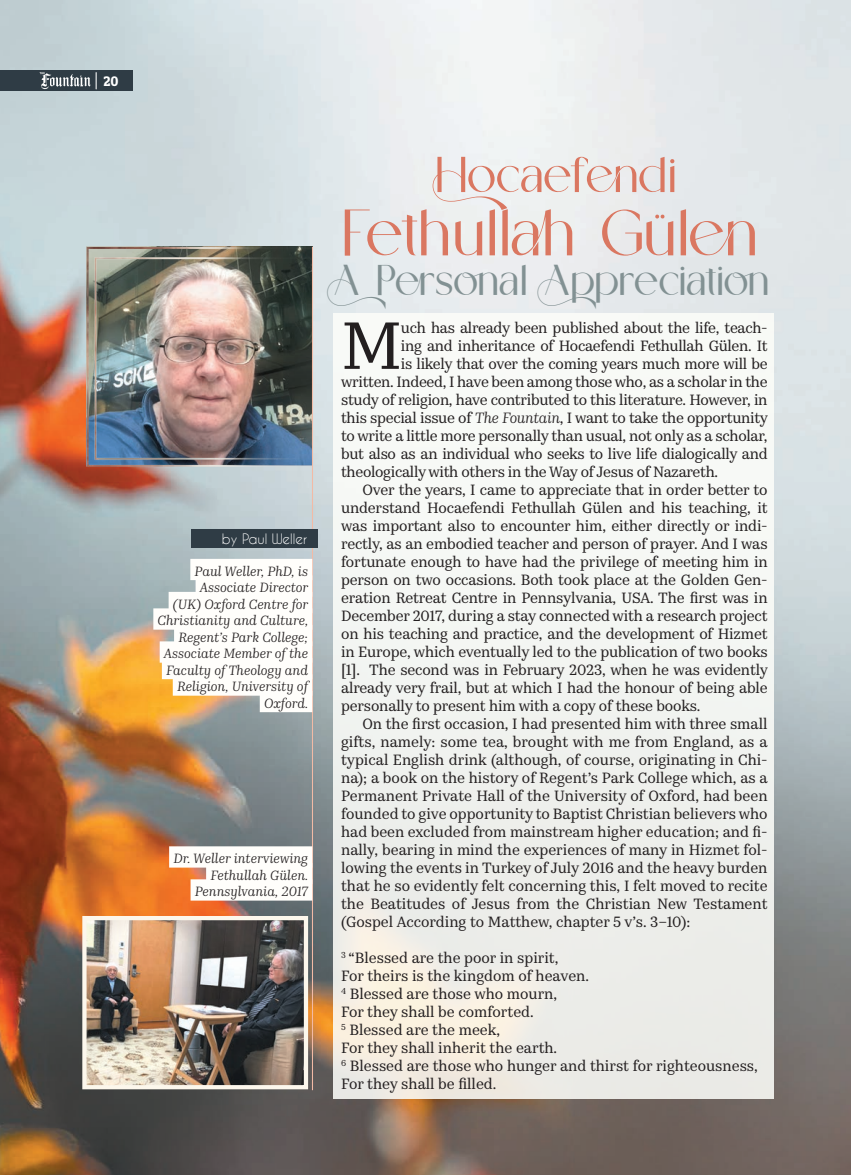
<style>
.page{position:relative;width:851px;height:1175px;background:#fff}
.page>*{position:absolute;margin:0;border:0;box-sizing:border-box;transform-origin:0 0}
._02_Fountain_first_paragraph{font:67.2px "Kazimir Text";color:#231f20}
.t1{font:65.55px "Vionie";letter-spacing:-.045em;color:#da7761}
.t2{font:43.05px "Vionie";letter-spacing:-.05em;color:#829193}
._01_Fountain_main_text{font:15px/18px "Kazimir Text";color:#231f20;text-align:justify}
._02_Fountain_first_paragraph-2{font:15px "Kazimir Text";letter-spacing:-.02em;color:#231f20}
.t3{font:700 15px "Zine Slab Dis";color:#fff}
.FFF_Note{font:italic 13.5px "Kazimir Text";color:#231f20}
.FF_Note{font:13.5px "Caviar Dreams";color:#fff}
.s1{font-style:italic}
</style>
<div class="page">
<img style="left:0;top:0;width:850px;height:1174px">
<div style="left:0;top:70px;width:133px;height:21px;background:#2f3c45"></div>
<svg style="left:39px;top:72px;width:58px;height:18px"></svg>
<hr style="left:312px;top:247px;width:1px;height:843px;background:#f2baa5">
<img style="left:76px;top:236px;width:240px;height:239px">
<div style="left:191px;top:529px;width:127px;height:19px;background:#2f3c45"></div>
<svg style="left:432px;top:157px;width:242px;height:53px;background:#e9dcd9"></svg>
<div style="left:333px;top:313px;width:440px;height:785px;background:#f3f4f0"></div>
<img style="left:87px;top:921px;width:216px;height:163px">
<div style="left:82px;top:916px;width:226px;height:173px;border:4px solid #fcf7ec"></div>
<div style="left:190px;top:559px;width:122px;height:21px;background:#fffefb"></div>
<div style="left:195px;top:575px;width:117px;height:21px;background:#fffefb"></div>
<div style="left:169px;top:592px;width:143px;height:21px;background:#fffefb"></div>
<div style="left:153px;top:608px;width:159px;height:21px;background:#fffefb"></div>
<div style="left:174px;top:625px;width:138px;height:21px;background:#fffefb"></div>
<div style="left:160px;top:641px;width:152px;height:21px;background:#fffefb"></div>
<div style="left:162px;top:658px;width:150px;height:21px;background:#fffefb"></div>
<div style="left:173px;top:674px;width:139px;height:21px;background:#fffefb"></div>
<div style="left:260px;top:691px;width:52px;height:21px;background:#fffefb"></div>
<div style="left:169px;top:846px;width:143px;height:21px;background:#fffefb"></div>
<div style="left:206px;top:862px;width:106px;height:22px;background:#fffefb"></div>
<div style="left:190px;top:879px;width:122px;height:21px;background:#fffefb"></div>
<p class="t3" style="left:103px;top:73px;width:17px">20</p>
<p class="FF_Note" style="left:222px;top:530px;width:87px">by Paul Weller</p>
<p class="FFF_Note" style="left:194px;top:561px;width:115px">Paul Weller, PhD, is</p>
<p class="FFF_Note" style="left:200px;top:578px;width:110px">Associate Director</p>
<p class="FFF_Note" style="left:173px;top:594px;width:137px">(UK) Oxford Centre for</p>
<p class="FFF_Note" style="left:158px;top:611px;width:152px">Christianity and Culture,</p>
<p class="FFF_Note" style="left:178px;top:627px;width:131px">Regent’s Park College;</p>
<p class="FFF_Note" style="left:164px;top:644px;width:145px">Associate Member of the</p>
<p class="FFF_Note" style="left:166px;top:660px;width:143px">Faculty of Theology and</p>
<p class="FFF_Note" style="left:177px;top:676px;width:132px">Religion, University of</p>
<p class="FFF_Note" style="left:264px;top:693px;width:45px">Oxford.</p>
<p class="FFF_Note" style="left:173px;top:848px;width:136px">Dr. Weller interviewing</p>
<p class="FFF_Note" style="left:210px;top:865px;width:99px">Fethullah Gülen.</p>
<p class="FFF_Note" style="left:195px;top:881px;width:115px">Pennsylvania, 2017</p>
<p class="t1" style="left:345px;top:197px;width:419px">Fethullah Gülen</p>
<p class="t2" style="left:335px;top:257px;width:439px">APersonal Appreciation</p>
<p class="_02_Fountain_first_paragraph" style="left:341px;top:296px;width:63px">M</p>
<p class="_02_Fountain_first_paragraph-2" style="left:401px;top:316px;width:368px">uch has already been published about the life, teach-</p>
<p class="_02_Fountain_first_paragraph-2" style="left:401px;top:334px;width:368px">ing and inheritance of Hocaefendi Fethullah Gülen. It</p>
<p class="_02_Fountain_first_paragraph-2" style="left:401px;top:352px;width:368px">is likely that over the coming years much more will be</p>
<p class="_02_Fountain_first_paragraph-2" style="left:341px;top:370px;width:428px">written. Indeed, I have been among those who, as a scholar in the</p>
<p class="_02_Fountain_first_paragraph-2" style="left:341px;top:388px;width:428px">study of religion, have contributed to this literature. However, in</p>
<p class="_02_Fountain_first_paragraph-2" style="left:341px;top:406px;width:428px">this special issue of <span class="s1">The Fountain</span>, I want to take the opportunity</p>
<p class="_02_Fountain_first_paragraph-2" style="left:341px;top:424px;width:428px">to write a little more personally than usual, not only as a scholar,</p>
<p class="_02_Fountain_first_paragraph-2" style="left:341px;top:442px;width:428px">but also as an individual who seeks to live life dialogically and</p>
<p class="_02_Fountain_first_paragraph-2" style="left:341px;top:460px;width:378px">theologically with others in the Way of Jesus of Nazareth.</p>
<p class="_01_Fountain_main_text" style="left:341px;top:480px;width:428px;text-indent:21px">Over the years, I came to appreciate that in order better to understand Hocaefendi Fethullah Gülen and his teaching, it was important also to encounter him, either directly or indi&shy;rectly, as an embodied teacher and person of prayer. And I was fortunate enough to have had the privilege of meeting him in person on two occasions. Both took place at the Golden Gen&shy;eration Retreat Centre in Pennsylvania, USA. The first was in December 2017, during a stay connected with a research project on his teaching and practice, and the development of Hizmet in Europe, which eventually led to the publication of two books [1]. The second was in February 2023, when he was evidently already very frail, but at which I had the honour of being able personally to present him with a copy of these books.</p>
<p class="_01_Fountain_main_text" style="left:341px;top:714px;width:428px;text-indent:21px">On the first occasion, I had presented him with three small gifts, namely: some tea, brought with me from England, as a typical English drink (although, of course, originating in Chi&shy;na); a book on the history of Regent’s Park College which, as a Permanent Private Hall of the University of Oxford, had been founded to give opportunity to Baptist Christian believers who had been excluded from mainstream higher education; and fi&shy;nally, bearing in mind the experiences of many in Hizmet fol&shy;lowing the events in Turkey of July 2016 and the heavy burden that he so evidently felt concerning this, I felt moved to recite the Beatitudes of Jesus from the Christian New Testament (Gospel According to Matthew, chapter 5 v’s. 3–10):</p>
<p class="_01_Fountain_main_text" style="left:341px;top:948px;width:219px"><sup>3</sup> “Blessed are the poor in spirit,</p>
<p class="_01_Fountain_main_text" style="left:341px;top:966px;width:249px">For theirs is the kingdom of heaven.</p>
<p class="_01_Fountain_main_text" style="left:341px;top:984px;width:218px"><sup>4</sup> Blessed are those who mourn,</p>
<p class="_01_Fountain_main_text" style="left:341px;top:1002px;width:194px">For they shall be comforted.</p>
<p class="_01_Fountain_main_text" style="left:341px;top:1020px;width:160px"><sup>5</sup> Blessed are the meek,</p>
<p class="_01_Fountain_main_text" style="left:341px;top:1038px;width:217px">For they shall inherit the earth.</p>
<p class="_01_Fountain_main_text" style="left:341px;top:1056px;width:418px"><sup>6</sup> Blessed are those who hunger and thirst for righteousness,</p>
<p class="_01_Fountain_main_text" style="left:341px;top:1074px;width:157px">For they shall be filled.</p>
</div>
